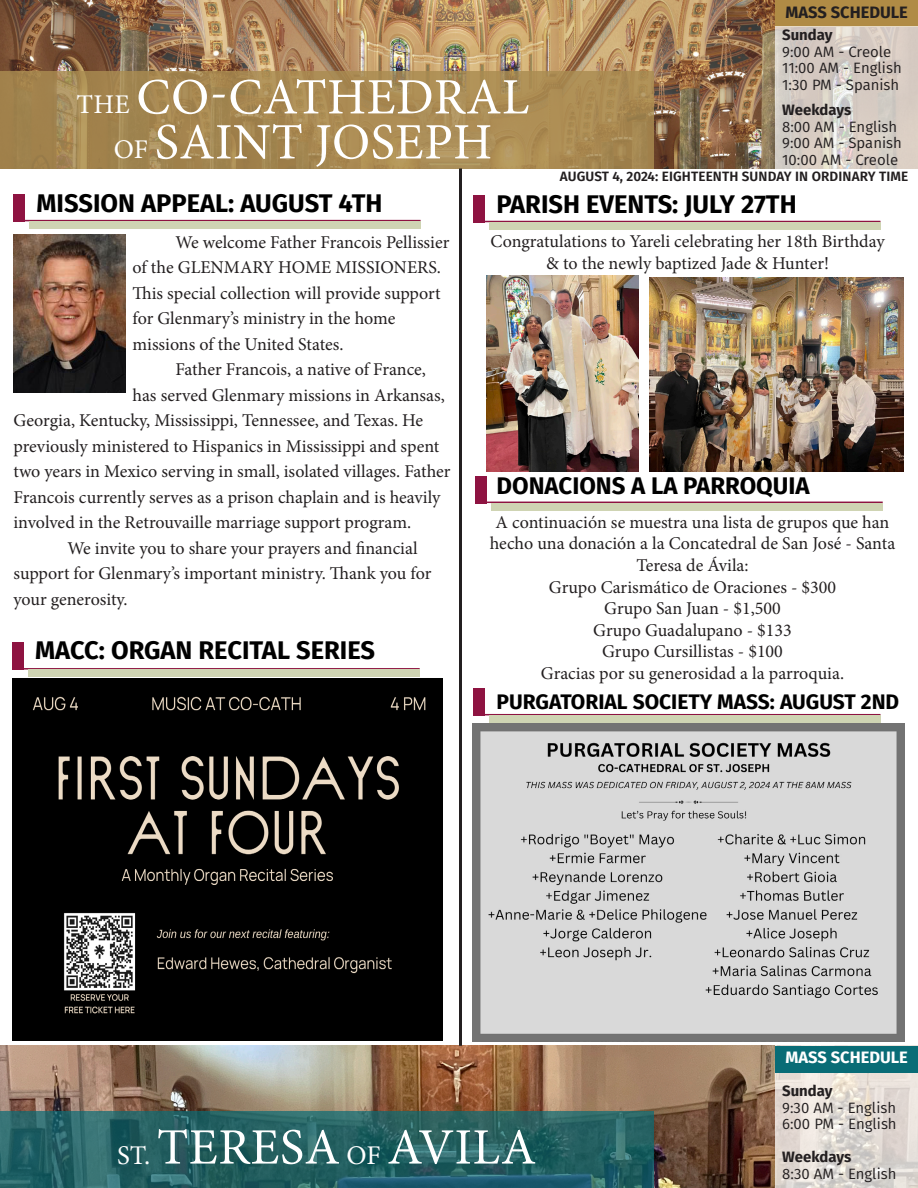
<style>
.page{position:relative;width:918px;height:1188px;background:#fff}
.page>*{position:absolute;margin:0;border:0;box-sizing:border-box;transform-origin:0 0}
.t1{font:51px "Minion Pro";letter-spacing:.01em;color:#fff}
.t2{font:700 25.5px "Fira Sans";color:#000}
.t3{font:700 24px "Fira Sans";color:#000}
.t4{font:700 21px "Fira Sans";color:#000}
.t5{font:18px/25.5px "Minion Pro";color:#231f20}
.t6{font:700 16.5px "Fira Sans";color:#fff}
.t7{font:700 16.5px "Fira Sans";color:#231f20}
.t8{font:15px/16.5px "Fira Sans";color:#231f20}
.t9{font:700 15px "Fira Sans";color:#231f20}
.t10{font:600 13.5px "Fira Sans";letter-spacing:.01em;color:#231f20}
.s1{font-size:27px}
</style>
<div class="page">
<img style="left:0;top:1046px;width:775px;height:142px">
<svg style="left:0;top:1111px;width:653px;height:77px;background:#256164"></svg>
<svg style="left:775px;top:1045px;width:143px;height:143px;background:#e1dbd4"></svg>
<div style="left:775px;top:1046px;width:143px;height:26px;background:#096c76"></div>
<img style="left:0;top:0;width:775px;height:168px">
<div style="left:0;top:71px;width:653px;height:97px;background:#aa8c51"></div>
<div style="left:775px;top:0;width:143px;height:26px;background:#b08b45"></div>
<svg style="left:775px;top:26px;width:143px;height:142px;background:#d6cdc5"></svg>
<hr style="left:459px;top:168px;width:3px;height:878px;background:#231f20">
<hr style="left:13px;top:668px;width:407px;height:2px;background:#8e1341">
<div style="left:29px;top:670px;width:391px;height:7px;background:#cfd4b3"></div>
<div style="left:13px;top:642px;width:11px;height:28px;background:#8e1341"></div>
<hr style="left:476px;top:502px;width:407px;height:1px;background:#8e1341">
<div style="left:492px;top:503px;width:391px;height:7px;background:#cfd4b3"></div>
<div style="left:476px;top:476px;width:11px;height:27px;background:#8e1341"></div>
<hr style="left:473px;top:221px;width:408px;height:1px;background:#8e1341">
<div style="left:489px;top:222px;width:392px;height:8px;background:#cfd4b3"></div>
<div style="left:473px;top:195px;width:12px;height:27px;background:#8e1341"></div>
<hr style="left:473px;top:714px;width:408px;height:1px;background:#8e1341">
<div style="left:489px;top:716px;width:392px;height:7px;background:#cfd4b3"></div>
<div style="left:473px;top:688px;width:12px;height:28px;background:#8e1341"></div>
<img style="left:13px;top:679px;width:430px;height:361px">
<img style="left:486px;top:275px;width:153px;height:197px">
<img style="left:650px;top:277px;width:254px;height:195px">
<img style="left:14px;top:235px;width:112px;height:157px">
<hr style="left:14px;top:220px;width:407px;height:1px;background:#8e1341">
<div style="left:30px;top:222px;width:391px;height:7px;background:#cfd4b3"></div>
<div style="left:14px;top:194px;width:11px;height:28px;background:#8e1341"></div>
<img style="left:472px;top:724px;width:432px;height:317px">
<p class="t1" style="left:77px;top:63px;width:454px"><span class="s1">THE</span> CO-CATHEDRAL</p>
<p class="t1" style="left:114px;top:108px;width:380px"><span class="s1">OF</span> SAINT JOSEPH</p>
<p class="t7" style="left:785px;top:-2px;width:124px">MASS SCHEDULE</p>
<p class="t9" style="left:782px;top:22px;width:52px">Sunday</p>
<p class="t8" style="left:782px;top:43px;width:111px">9:00 AM - Creole</p>
<p class="t8" style="left:782px;top:59px;width:121px">11:00 AM - English<br>1:30 PM - Spanish</p>
<p class="t9" style="left:782px;top:97px;width:71px">Weekdays</p>
<p class="t8" style="left:782px;top:118px;width:117px">8:00 AM - English</p>
<p class="t8" style="left:782px;top:134px;width:121px">9:00 AM - Spanish</p>
<p class="t8" style="left:782px;top:151px;width:118px">10:00 AM - Creole</p>
<p class="t10" style="left:560px;top:165px;width:350px">AUGUST 4, 2024: EIGHTEENTH SUNDAY IN ORDINARY TIME</p>
<p class="t2" style="left:37px;top:182px;width:347px">MISSION APPEAL: AUGUST 4TH</p>
<p class="t5" style="left:133px;top:230px;width:318px;text-indent:43px">We welcome Father Francois Pellissier of the GLENMARY HOME MISSIONERS.<br>This special collection will provide support for Glenmary’s ministry in the home</p>
<p class="t5" style="left:133px;top:332px;width:212px">missions of the United States.</p>
<p class="t5" style="left:176px;top:357px;width:252px">Father Francois, a native of France,</p>
<p class="t5" style="left:133px;top:383px;width:314px">has served Glenmary missions in Arkansas,</p>
<p class="t5" style="left:14px;top:408px;width:411px">Georgia, Kentucky, Mississippi, Tennessee, and Texas. He</p>
<p class="t5" style="left:14px;top:434px;width:427px">previously ministered to Hispanics in Mississippi and spent</p>
<p class="t5" style="left:14px;top:459px;width:439px">two years in Mexico serving in small, isolated villages. Father</p>
<p class="t5" style="left:14px;top:485px;width:429px">Francois currently serves as a prison chaplain and is heavily</p>
<p class="t5" style="left:14px;top:510px;width:399px">involved in the Retrouvaille marriage support program.</p>
<p class="t5" style="left:68px;top:536px;width:352px">We invite you to share your prayers and financial</p>
<p class="t5" style="left:14px;top:561px;width:419px">support for Glenmary’s important ministry. Thank you for your generosity.</p>
<p class="t2" style="left:35px;top:629px;width:341px">MACC: ORGAN RECITAL SERIES</p>
<p class="t2" style="left:497px;top:183px;width:302px">PARISH EVENTS: JULY 27TH</p>
<p class="t5" style="left:491px;top:229px;width:396px">Congratulations to Yareli celebrating her 18th Birthday</p>
<p class="t5" style="left:546px;top:250px;width:284px">&amp; to the newly baptized Jade &amp; Hunter!</p>
<p class="t3" style="left:497px;top:466px;width:315px">DONACIONS A LA PARROQUIA</p>
<p class="t5" style="left:490px;top:511px;width:407px;line-height:21.6px;text-align:center">A continuación se muestra una lista de grupos que han hecho una donación a la Concatedral de San José - Santa<br>Teresa de Ávila:</p>
<p class="t5" style="left:549px;top:574px;width:289px">Grupo Carismático de Oraciones - $300</p>
<p class="t5" style="left:604px;top:596px;width:178px">Grupo San Juan - $1,500</p>
<p class="t5" style="left:593px;top:617px;width:200px">Grupo Guadalupano - $133</p>
<p class="t5" style="left:602px;top:639px;width:182px">Grupo Cursillistas - $100</p>
<p class="t5" style="left:541px;top:661px;width:305px">Gracias por su generosidad a la parroquia.</p>
<p class="t4" style="left:497px;top:684px;width:404px">PURGATORIAL SOCIETY MASS: AUGUST 2ND</p>
<p class="t1" style="left:117px;top:1113px;width:420px"><span class="s1">ST.</span> TERESA <span class="s1">OF</span> AVILA</p>
<p class="t6" style="left:785px;top:1043px;width:124px">MASS SCHEDULE</p>
<p class="t9" style="left:782px;top:1078px;width:52px">Sunday</p>
<p class="t8" style="left:782px;top:1099px;width:115px">9:30 AM - English</p>
<p class="t8" style="left:782px;top:1115px;width:116px">6:00 PM - English</p>
<p class="t9" style="left:782px;top:1144px;width:71px">Weekdays</p>
<p class="t8" style="left:782px;top:1165px;width:116px">8:30 AM - English</p>
</div>
